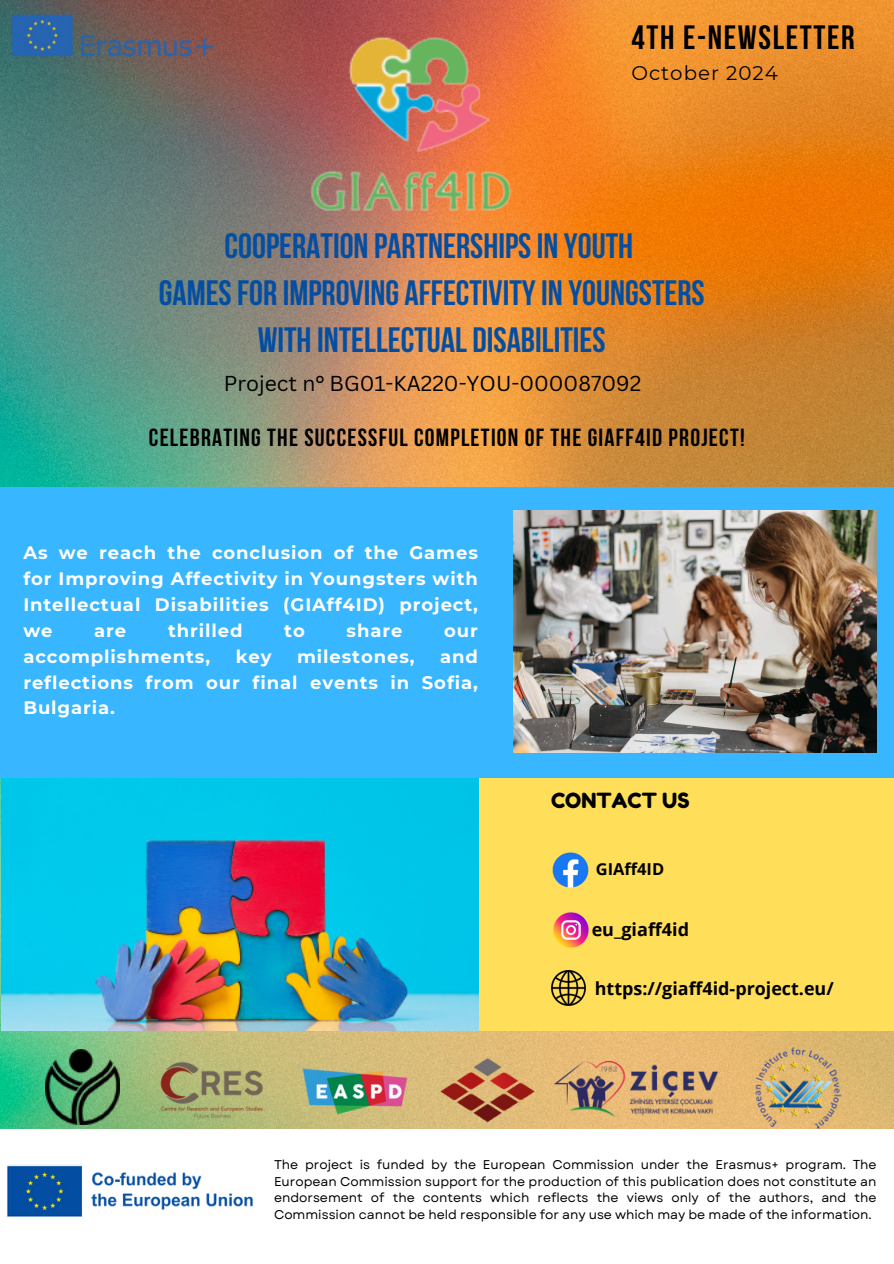
<style>
.page{position:relative;width:894px;height:1264px;background:#fff}
.page>*{position:absolute;margin:0;border:0;box-sizing:border-box;transform-origin:0 0}
.t1{font:700 35.1px/47.2px "Bebas Neue";color:#044ea2;text-align:center}
.t2{font:700 33.6px "Bebas Neue";letter-spacing:.05em;color:#000}
.t3{font:700 24.6px "Bebas Neue";letter-spacing:.05em;color:#000}
.t4{font:21px "Canva Sans";color:#000}
.t5{font:20.85px "Fredoka One";color:#000}
.t6{font:19.8px "Montserrat";letter-spacing:.05em;color:#000}
.t7{font:700 18px/25.8px "Montserrat";letter-spacing:.05em;color:#fff;text-align:justify}
.t8{font:700 18px "Open Sans";color:#000}
.t9{font:700 17.85px "Open Sans";color:#000}
.t10{font:700 16.5px "Open Sans";color:#000}
.t11{font:12.75px/16.8px "Garet";color:#000;text-align:justify}
.s1{font-family:"Noto Sans"}
</style>
<div class="page">
<img style="left:0;top:0;width:893px;height:1128px">
<img style="left:0;top:3px;width:157px;height:64px">
<img style="left:8px;top:1164px;width:245px;height:53px">
<img style="left:45px;top:1049px;width:74px;height:75px">
<img style="left:158px;top:1061px;width:108px;height:57px">
<img style="left:279px;top:1037px;width:153px;height:92px">
<img style="left:440px;top:1057px;width:94px;height:66px">
<img style="left:554px;top:1061px;width:166px;height:55px">
<img style="left:753px;top:1043px;width:91px;height:86px">
<div style="left:478px;top:765px;width:415px;height:265px;background:#ffde59"></div>
<img style="left:553px;top:912px;width:36px;height:36px">
<img style="left:552px;top:852px;width:37px;height:36px">
<img style="left:551px;top:970px;width:34px;height:35px">
<img style="left:157px;top:0;width:503px;height:254px">
<img style="left:1px;top:777px;width:477px;height:253px">
<div style="left:0;top:487px;width:893px;height:290px;background:#38b6ff"></div>
<img style="left:513px;top:510px;width:363px;height:242px">
<p class="t2" style="left:631px;top:24px;width:225px">4TH E-NEWSLETTER</p>
<p class="t6" style="left:631px;top:61px;width:148px">October 2024</p>
<p class="t1" style="left:159px;top:225px;width:547px">COOPERATION PARTNERSHIPSIN YOUTH<br>GAMESFOR IMPROVING AFFECTIVITYIN YOUNGSTERS<br>WITH INTELLECTUAL DISABILITIES</p>
<p class="t4" style="left:224px;top:368px;width:418px">Project n° BG01-KA220-YOU-000087092</p>
<p class="t3" style="left:149px;top:428px;width:597px">CELEBRATING THE SUCCESSFUL COMPLETION OF THE GIAFF4ID PROJECT!</p>
<p class="t7" style="left:23px;top:540px;width:456px">As we reach the conclusion of the Games for Improving Affectivity in Youngsters with Intellectual Disabilities (GIAff4ID) project, we</p>
<p class="t7" style="left:94px;top:617px;width:34px">are</p>
<p class="t7" style="left:168px;top:617px;width:76px">thrilled</p>
<p class="t7" style="left:284px;top:617px;width:22px">to</p>
<p class="t7" style="left:346px;top:617px;width:57px">share</p>
<p class="t7" style="left:444px;top:617px;width:35px">our</p>
<p class="t7" style="left:23px;top:643px;width:188px">accomplishments,</p>
<p class="t7" style="left:235px;top:643px;width:37px">key</p>
<p class="t7" style="left:297px;top:643px;width:119px">milestones,</p>
<p class="t7" style="left:23px;top:643px;width:456px;text-indent:416px">and reflections from our final events in Sofia, Bulgaria.</p>
<p class="t5" style="left:551px;top:788px;width:140px">CONTACT US</p>
<h5 class="t10" style="left:595px;top:857px;width:70px">GIAff4ID</h5>
<h3 class="t8" style="left:591px;top:917px;width:99px">eu_giaff4id</h3>
<h5 class="t9" style="left:594px;top:975px;width:240px">https://giaff4id-project.eu/</h5>
<p class="t11" style="left:274px;top:1155px;width:603px">The project is funded by the European Commission under the Erasmus+ program. <span class="s1">Τ</span>he European Commission support for the production of this publication does not constitute an endorsement of the contents which reflects the views only of the authors, and the Commission cannot be held responsible for any use which may be made of the information.</p>
</div>
